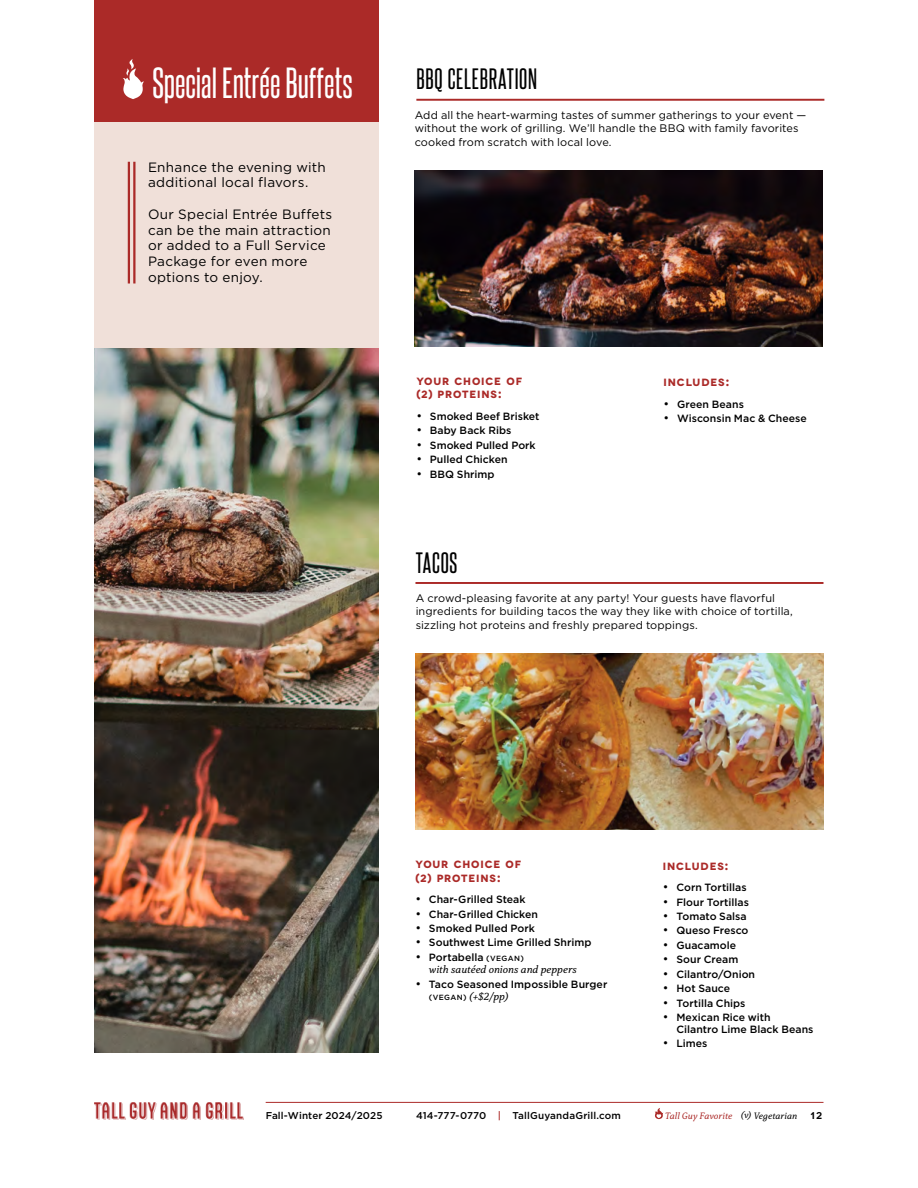
<style>
.page{position:relative;width:918px;height:1188px;background:#fff}
.page>*{position:absolute;margin:0;border:0;box-sizing:border-box;transform-origin:0 0}
.t1{font:37.5px "Steelfish Rg";color:#fff}
.t2{font:25.35px "Steelfish Rg";letter-spacing:.03em;color:#000}
.t3{font:13.5px/15.8px "Gotham";letter-spacing:.02em;color:#000}
.t4{font:italic 11.25px "Capitolina";color:#000}
.t5{font:10.95px/13.5px "Gotham";letter-spacing:.005em;color:#000}
.t6{font:500 10.5px/12px "Gotham";color:#000}
.t7{font:700 10.5px/13.5px "Novecentowide";letter-spacing:.08em;color:#ab2a28}
.t8{font:500 9.9px "Gotham";letter-spacing:.01em;color:#000}
.t9{font:600 9.9px "Novecentowide";color:#000}
.t10{font:italic 9.75px "Capitolina";letter-spacing:.005em;color:#ab2a28}
.t11{font:500 7.95px "Gotham";color:#000}
.t12{font:500 7.5px "Gotham";color:#000}
.s1{font-size:15px}
.s2{font-weight:400;font-size:12px}
.s3{font-size:7.95px}
.s4{font-size:7.5px}
.s5{font-family:"Gotham";font-weight:500;font-style:normal;font-size:7.95px}
.s6{color:#ab2a28}
.s7{color:#000}
</style>
<div class="page">
<hr style="left:266px;top:1102px;width:558px;height:1px;background:#ab2a28">
<img style="left:94px;top:1102px;width:150px;height:18px">
<svg style="left:655px;top:1108px;width:8px;height:11px"></svg>
<img style="left:415px;top:170px;width:408px;height:176px">
<img style="left:416px;top:654px;width:408px;height:176px">
<div style="left:94px;top:0;width:285px;height:122px;background:#ab2a28"></div>
<svg style="left:123px;top:59px;width:21px;height:40px"></svg>
<div style="left:94px;top:122px;width:285px;height:226px;background:#f0e0d9"></div>
<hr style="left:133px;top:162px;width:3px;height:122px;background:#ab2a28">
<hr style="left:128px;top:162px;width:2px;height:122px;background:#ab2a28">
<hr style="left:416px;top:99px;width:408px;height:2px;background:#ab2a28">
<hr style="left:415px;top:582px;width:409px;height:2px;background:#ab2a28">
<img style="left:94px;top:348px;width:285px;height:705px">
<h1 class="t1" style="left:152px;top:57px;width:202px">Special Entrée Buffets</h1>
<p class="t3" style="left:148px;top:159px;width:179px">Enhance the evening with additional local flavors.</p>
<p class="t3" style="left:148px;top:206px;width:186px">Our Special Entrée Buffets can be the main attraction or added to a Full Service<br>Package for even more options to enjoy.</p>
<h2 class="t2" style="left:417px;top:61px;width:122px">BBQ CELEBRATION</h2>
<p class="t5" style="left:415px;top:108px;width:393px">Add all the heart-warming tastes of summer gatherings to your event — without the work of grilling. We’ll handle the BBQ with family favorites cooked from scratch with local love.</p>
<p class="t7" style="left:416px;top:374px;width:107px">YOUR CHOICE OF (2) PROTEINS<span class="s1">:</span></p>
<p class="t6" style="left:416px;top:410px;width:125px"><span class="s2">•</span> Smoked Beef Brisket</p>
<p class="t6" style="left:416px;top:424px;width:96px"><span class="s2">•</span> Baby Back Ribs</p>
<p class="t6" style="left:416px;top:439px;width:121px"><span class="s2">•</span> Smoked Pulled Pork</p>
<p class="t6" style="left:416px;top:453px;width:93px"><span class="s2">•</span> Pulled Chicken</p>
<p class="t6" style="left:416px;top:468px;width:80px"><span class="s2">•</span> BBQ Shrimp</p>
<h2 class="t2" style="left:416px;top:544px;width:43px">TACOS</h2>
<p class="t7" style="left:664px;top:376px;width:67px">INCLUDES<span class="s1">:</span></p>
<p class="t6" style="left:664px;top:398px;width:82px"><span class="s2">•</span> Green Beans</p>
<p class="t6" style="left:664px;top:412px;width:145px"><span class="s2">•</span> Wisconsin Mac &amp; Cheese</p>
<p class="t5" style="left:416px;top:591px;width:379px">A crowd-pleasing favorite at any party! Your guests have flavorful ingredients for building tacos the way they like with choice of tortilla, sizzling hot proteins and freshly prepared toppings.</p>
<p class="t7" style="left:415px;top:858px;width:107px">YOUR CHOICE OF (2) PROTEINS<span class="s1">:</span></p>
<p class="t6" style="left:415px;top:893px;width:112px"><span class="s2">•</span> Char-Grilled Steak</p>
<p class="t6" style="left:415px;top:908px;width:124px"><span class="s2">•</span> Char-Grilled Chicken</p>
<p class="t6" style="left:415px;top:922px;width:121px"><span class="s2">•</span> Smoked Pulled Pork</p>
<p class="t6" style="left:415px;top:936px;width:178px"><span class="s2">•</span> Southwest Lime Grilled Shrimp</p>
<p class="t6" style="left:415px;top:951px;width:82px"><span class="s2">•</span> Portabella <span class="s3">(</span><span class="s4">VEGAN</span></p>
<p class="t11" style="left:520px;top:954px;width:5px">)</p>
<p class="t4" style="left:429px;top:963px;width:149px">with sautéed onions and peppers</p>
<p class="t6" style="left:415px;top:978px;width:193px"><span class="s2">•</span> Taco Seasoned Impossible Burger</p>
<p class="t12" style="left:429px;top:993px;width:11px"><span class="s3">(</span>VEGAN</p>
<p class="t4" style="left:463px;top:990px;width:47px"><span class="s5">)</span> (+$2/pp)</p>
<p class="t7" style="left:663px;top:859px;width:67px">INCLUDES<span class="s1">:</span></p>
<p class="t6" style="left:663px;top:881px;width:85px"><span class="s2">•</span> Corn Tortillas</p>
<p class="t6" style="left:663px;top:896px;width:87px"><span class="s2">•</span> Flour Tortillas</p>
<p class="t6" style="left:663px;top:910px;width:85px"><span class="s2">•</span> Tomato Salsa</p>
<p class="t6" style="left:663px;top:924px;width:87px"><span class="s2">•</span> Queso Fresco</p>
<p class="t6" style="left:663px;top:939px;width:75px"><span class="s2">•</span> Guacamole</p>
<p class="t6" style="left:663px;top:953px;width:77px"><span class="s2">•</span> Sour Cream</p>
<p class="t6" style="left:663px;top:968px;width:94px"><span class="s2">•</span> Cilantro/Onion</p>
<p class="t6" style="left:663px;top:982px;width:69px"><span class="s2">•</span> Hot Sauce</p>
<p class="t6" style="left:663px;top:997px;width:84px"><span class="s2">•</span> Tortilla Chips</p>
<p class="t6" style="left:676px;top:1011px;width:139px;text-indent:-14px"><span class="s2">•</span> Mexican Rice with<br>Cilantro Lime Black Beans</p>
<p class="t6" style="left:663px;top:1037px;width:46px"><span class="s2">•</span> Limes</p>
<p class="t8" style="left:266px;top:1110px;width:118px">Fall-Winter 2024/2025</p>
<p class="t8" style="left:416px;top:1110px;width:206px">414-777-0770 <span class="s6">|</span> TallGuyandaGrill.com</p>
<p class="t10" style="left:665px;top:1110px;width:134px">Tall Guy Favorite <sup>(v)</sup> <span class="s7">Vegetarian</span></p>
<p class="t9" style="left:811px;top:1110px;width:13px">12</p>
</div>
